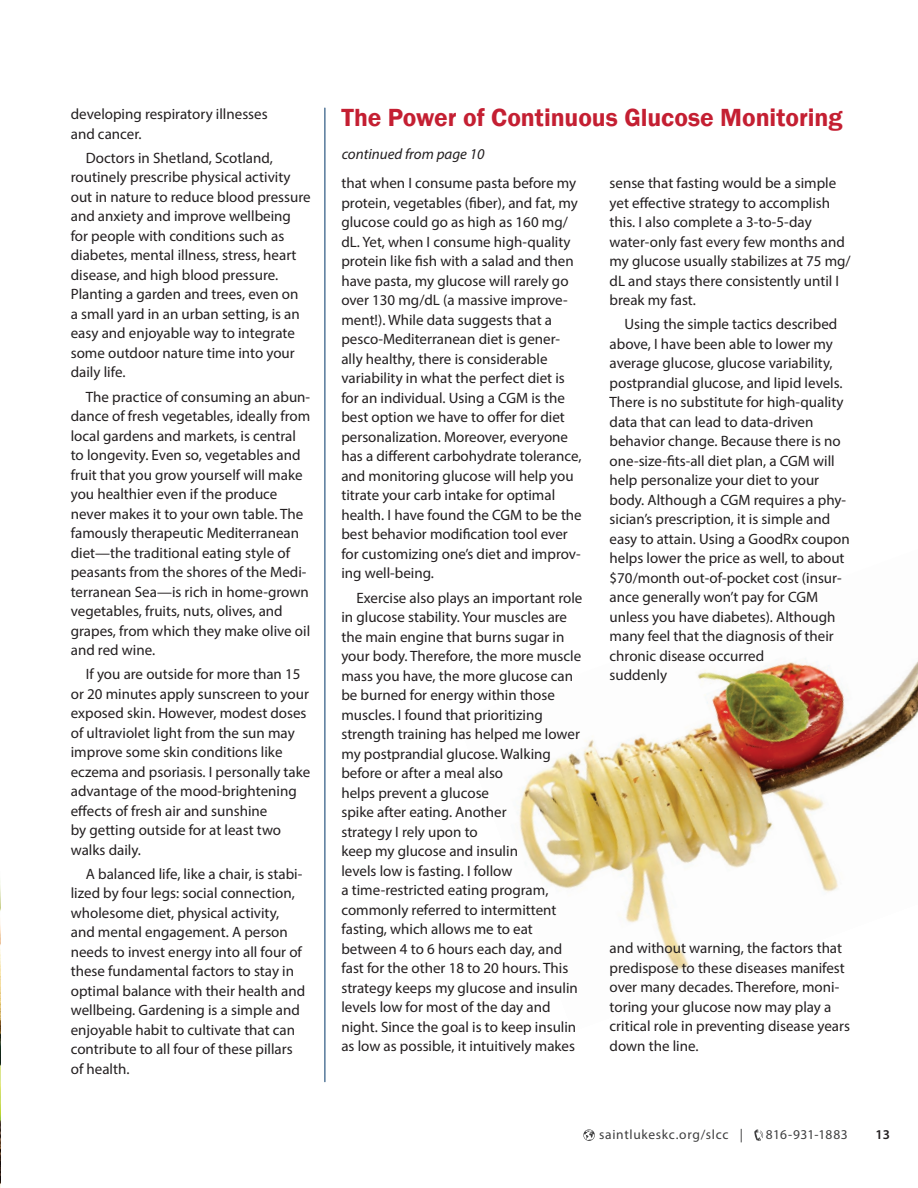
<style>
.page{position:relative;width:918px;height:1188px;background:#fff}
.page>*{position:absolute;margin:0;border:0;box-sizing:border-box;transform-origin:0 0}
.t1{font:600 25.5px "Franklin Gothic";color:#c41f32}
.t2{font:15px/19.5px "Myriad Pro";color:#231f20}
.t3{font:italic 15px "Myriad Pro";color:#231f20}
.t4{font:13.5px "Myriad Pro";letter-spacing:.05em;color:#3e3e3f}
.t5{font:13.5px "Myriad Pro";letter-spacing:.015em;color:#3e3e3f}
.t6{font:600 13.5px "Myriad Pro";color:#231f20}
</style>
<div class="page">
<svg style="left:583px;top:1129px;width:12px;height:12px"></svg>
<svg style="left:754px;top:1129px;width:9px;height:12px"></svg>
<img style="left:519px;top:658px;width:399px;height:312px">
<hr style="left:325px;top:108px;width:1px;height:974px;background:#003667">
<img style="left:0;top:880px;width:1px;height:308px">
<p class="t2" style="left:71px;top:104px;width:198px">developing respiratory illnesses and cancer.</p>
<p class="t2" style="left:71px;top:148px;width:241px;text-indent:15px">Doctors in Shetland, Scotland, routinely prescribe physical activity out in nature to reduce blood pressure and anxiety and improve wellbeing for people with conditions such as diabetes, mental illness, stress, heart disease, and high blood pressure.<br>Planting a garden and trees, even on<br>a small yard in an urban setting, is an easy and enjoyable way to integrate some outdoor nature time into your daily life.</p>
<p class="t2" style="left:71px;top:387px;width:241px;text-indent:15px">The practice of consuming an abun&shy;dance of fresh vegetables, ideally from local gardens and markets, is central to longevity. Even so, vegetables and fruit that you grow yourself will make you healthier even if the produce never makes it to your own table. The famously therapeutic Mediterranean diet—the traditional eating style of peasants from the shores of the Medi&shy;terranean Sea—is rich in home-grown vegetables, fruits, nuts, olives, and grapes, from which they make olive oil and red wine.</p>
<p class="t2" style="left:71px;top:664px;width:241px;text-indent:15px">If you are outside for more than 15 or 20 minutes apply sunscreen to your exposed skin. However, modest doses of ultraviolet light from the sun may improve some skin conditions like eczema and psoriasis. I personally take advantage of the mood-brightening effects of fresh air and sunshine<br>by getting outside for at least two walks daily.</p>
<p class="t2" style="left:71px;top:864px;width:236px;text-indent:15px">A balanced life, like a chair, is stabi&shy;lized by four legs: social connection, wholesome diet, physical activity, and mental engagement. A person needs to invest energy into all four of these fundamental factors to stay in optimal balance with their health and wellbeing. Gardening is a simple and enjoyable habit to cultivate that can contribute to all four of these pillars of health.</p>
<h1 class="t1" style="left:342px;top:102px;width:502px">The Power of Continuous Glucose Monitoring</h1>
<p class="t3" style="left:342px;top:145px;width:144px">continued from page 10</p>
<p class="t2" style="left:341px;top:173px;width:242px">that when I consume pasta before my protein, vegetables (fiber), and fat, my glucose could go as high as 160 mg/ dL. Yet, when I consume high-quality protein like fish with a salad and then have pasta, my glucose will rarely go over 130 mg/dL (a massive improve&shy;ment!). While data suggests that a pesco-Mediterranean diet is gener&shy;ally healthy, there is considerable variability in what the perfect diet is for an individual. Using a CGM is the best option we have to offer for diet personalization. Moreover, everyone has a different carbohydrate tolerance, and monitoring glucose will help you titrate your carb intake for optimal health. I have found the CGM to be the best behavior modification tool ever for customizing one’s diet and improv&shy;ing well-being.</p>
<p class="t2" style="left:341px;top:588px;width:243px;text-indent:15px">Exercise also plays an important role in glucose stability. Your muscles are the main engine that burns sugar in your body. Therefore, the more muscle mass you have, the more glucose can be burned for energy within those muscles. I found that prioritizing strength training has helped me lower my postprandial glucose. Walking before or after a meal also<br>helps prevent a glucose<br>spike after eating. Another<br>strategy I rely upon to<br>keep my glucose and insulin<br>levels low is fasting. I follow<br>a time-restricted eating program, commonly referred to intermittent fasting, which allows me to eat between 4 to 6 hours each day, and fast for the other 18 to 20 hours. This strategy keeps my glucose and insulin levels low for most of the day and night. Since the goal is to keep insulin as low as possible, it intuitively makes</p>
<p class="t2" style="left:610px;top:173px;width:243px">sense that fasting would be a simple yet effective strategy to accomplish this. I also complete a 3-to-5-day water-only fast every few months and my glucose usually stabilizes at 75 mg/ dL and stays there consistently until I break my fast.</p>
<p class="t2" style="left:610px;top:314px;width:242px;text-indent:15px">Using the simple tactics described above, I have been able to lower my average glucose, glucose variability, postprandial glucose, and lipid levels.<br>There is no substitute for high-quality data that can lead to data-driven behavior change. Because there is no one-size-fits-all diet plan, a CGM will help personalize your diet to your body. Although a CGM requires a phy&shy;sician’s prescription, it is simple and easy to attain. Using a GoodRx coupon helps lower the price as well, to about $70/month out-of-pocket cost (insur&shy;ance generally won’t pay for CGM unless you have diabetes). Although many feel that the diagnosis of their chronic disease occurred<br>suddenly</p>
<p class="t2" style="left:610px;top:938px;width:242px">and without warning, the factors that predispose to these diseases manifest over many decades. Therefore, moni&shy;toring your glucose now may play a critical role in preventing disease years down the line.</p>
<p class="t4" style="left:599px;top:1127px;width:145px">saintlukeskc.org/slcc |</p>
<p class="t5" style="left:766px;top:1127px;width:83px">816-931-1883</p>
<p class="t6" style="left:876px;top:1126px;width:16px">13</p>
</div>
